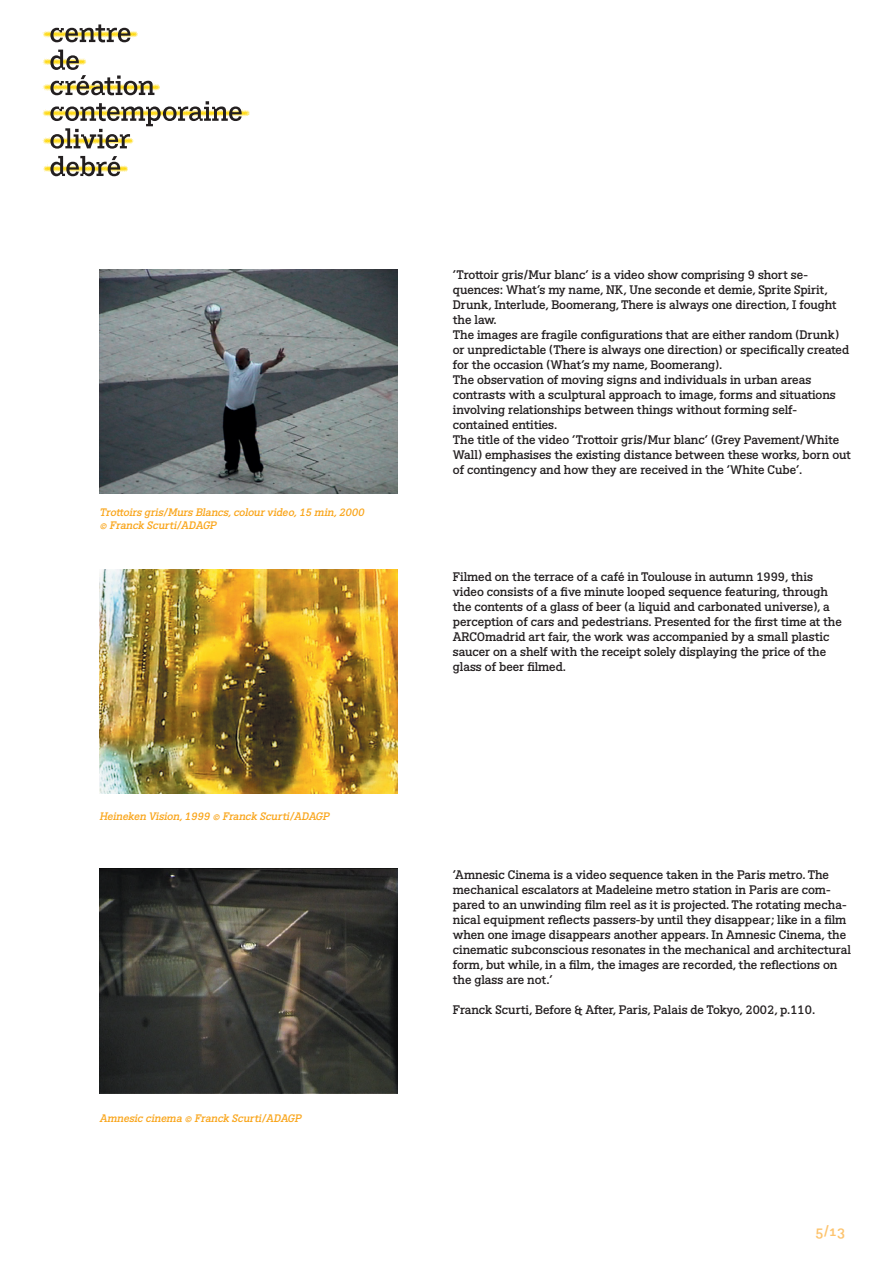
<style>
.page{position:relative;width:893px;height:1263px;background:#fff}
.page>*{position:absolute;margin:0;border:0;box-sizing:border-box;transform-origin:0 0}
.t1{font:14.25px "BVHCCCOD";color:#fdc36d}
.t2{font:12px/15px "BVHCCCOD";letter-spacing:-.01em;color:#231f20}
.t3{font:italic 10.5px/12.6px "BVHCCCOD";color:#f9a51b}
</style>
<div class="page">
<img style="left:43px;top:31px;width:207px;height:141px">
<svg style="left:50px;top:24px;width:80px;height:18px"></svg>
<svg style="left:50px;top:50px;width:104px;height:45px"></svg>
<svg style="left:50px;top:101px;width:192px;height:48px"></svg>
<svg style="left:50px;top:156px;width:70px;height:20px"></svg>
<img style="left:100px;top:869px;width:298px;height:224px">
<img style="left:100px;top:269px;width:298px;height:225px">
<img style="left:100px;top:569px;width:298px;height:225px">
<p class="t3" style="left:100px;top:507px;width:269px">Trottoirs gris/Murs Blancs,colourvideo,15 min,2000 © Franck Scurti/ADAGP</p>
<p class="t3" style="left:100px;top:810px;width:234px">Heineken Vision,1999 © Franck Scurti/ADAGP</p>
<p class="t3" style="left:100px;top:1112px;width:206px">Amnesic cinema © Franck Scurti/ADAGP</p>
<p class="t2" style="left:453px;top:268px;width:399px">‘Trottoir gris/Mur blanc’ is a video show comprising 9 short se&shy;quences: What’s my name, NK, Une seconde et demie, Sprite Spirit, Drunk, Interlude, Boomerang, There is always one direction, I fought the law.<br>The images are fragile configurations that are either random (Drunk) or unpredictable (There is always one direction) or specifically created for the occasion (What’s my name, Boomerang).<br>The observation of moving signs and individuals in urban areas contrasts with a sculptural approach to image, forms and situations involving relationships between things without forming self&shy;contained entities.<br>The title of the video ‘Trottoir gris/Mur blanc’ (Grey Pavement/White Wall) emphasises the existing distance between these works, born out of contingency and how they are received in the ‘White Cube’.</p>
<p class="t2" style="left:453px;top:569px;width:390px">Filmed on the terrace of a café in Toulouse in autumn 1999, this video consists of a five minute looped sequence featuring, through the contents of a glass of beer (a liquid and carbonated universe), a perception of cars and pedestrians. Presented for the first time at the ARCOmadrid art fair, the work was accompanied by a small plastic saucer on a shelf with the receipt solely displaying the price of the glass of beer filmed.</p>
<p class="t2" style="left:453px;top:867px;width:400px">‘Amnesic Cinema is a video sequence taken in the Paris metro. The mechanical escalators at Madeleine metro station in Paris are com&shy;pared to an unwinding film reel as it is projected. The rotating mecha&shy;nical equipment reflects passers-by until they disappear; like in a film when one image disappears another appears. In Amnesic Cinema, the cinematic subconscious resonates in the mechanical and architectural form, but while, in a film, the images are recorded, the reflections on the glass are not.’</p>
<p class="t2" style="left:453px;top:1002px;width:364px">Franck Scurti, Before &amp; After, Paris, Palais de Tokyo, 2002, p.110.</p>
<p class="t1" style="left:815px;top:1221px;width:32px">5/13</p>
</div>
